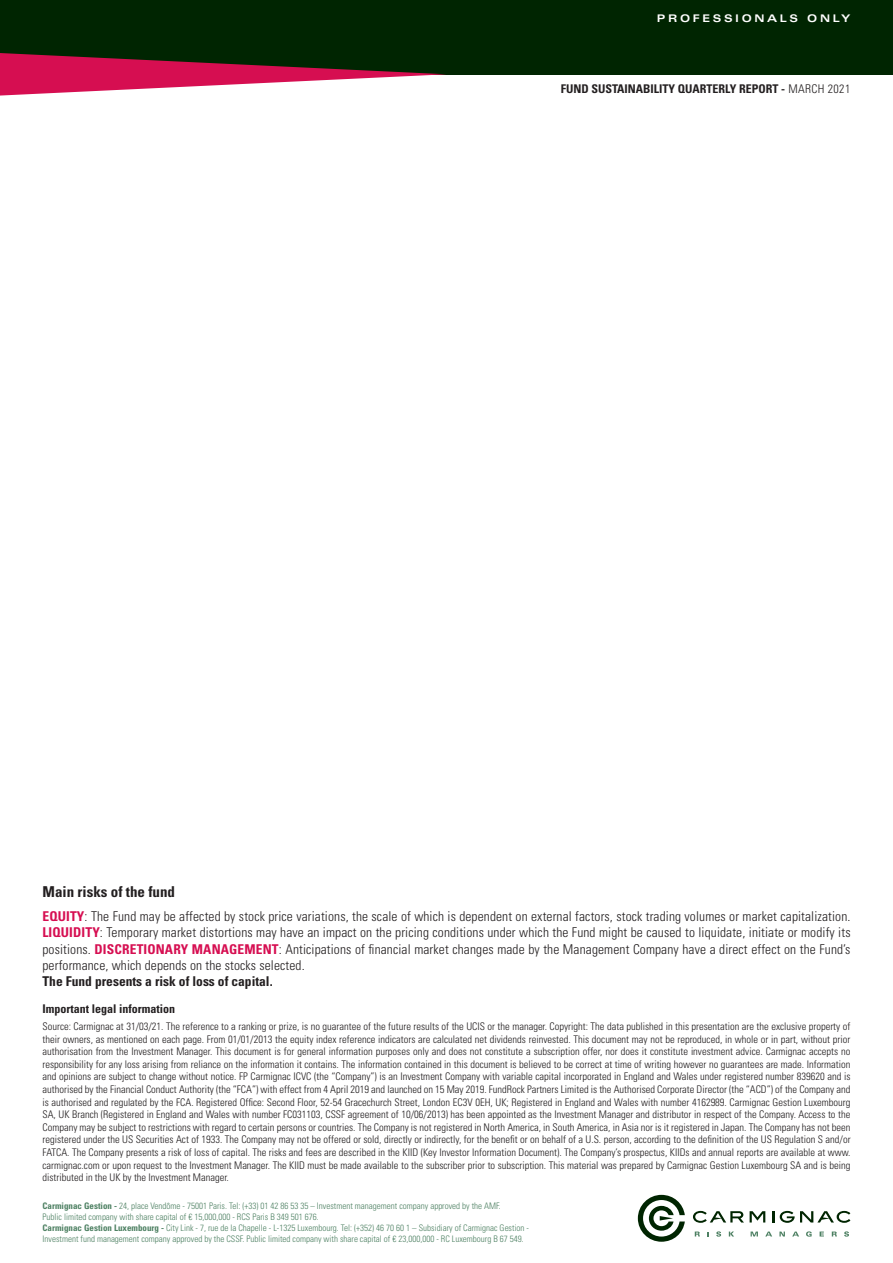
<style>
.page{position:relative;width:893px;height:1263px;background:#fff}
.page>*{position:absolute;margin:0;border:0;box-sizing:border-box;transform-origin:0 0}
.t1{font:700 condensed 15px "Univers LT Std";color:#231f20}
.t2{font:300 condensed 13.5px/16.2px "Univers LT Std";letter-spacing:.01em;color:#231f20;text-align:justify}
.t3{font:700 condensed 13.5px "Univers LT Std";color:#231f20}
.t4{font:700 condensed 12px "Univers LT Std";color:#231f20}
.t5{font:300 condensed 10.5px/12.6px "Univers LT Std";color:#231f20;text-align:justify}
.t6{font:700 expanded 10.5px "Univers LT Std";letter-spacing:.25em;color:#fff}
.t7{font:300 condensed 9px/10.8px "Univers LT Std";color:#4d8062}
.s1{font-weight:300}
.s2{font-weight:700;color:#d60e51}
.s3{font-weight:700}
</style>
<div class="page">
<svg style="left:695px;top:1231px;width:5px;height:5px"></svg>
<svg style="left:716px;top:1231px;width:5px;height:5px"></svg>
<svg style="left:729px;top:1231px;width:5px;height:5px"></svg>
<svg style="left:751px;top:1231px;width:7px;height:5px"></svg>
<svg style="left:765px;top:1231px;width:7px;height:5px"></svg>
<svg style="left:779px;top:1231px;width:6px;height:5px"></svg>
<svg style="left:792px;top:1231px;width:7px;height:5px"></svg>
<svg style="left:806px;top:1231px;width:6px;height:5px"></svg>
<svg style="left:820px;top:1231px;width:4px;height:5px"></svg>
<svg style="left:832px;top:1231px;width:5px;height:5px"></svg>
<svg style="left:844px;top:1231px;width:5px;height:5px"></svg>
<svg style="left:638px;top:1195px;width:47px;height:47px"></svg>
<svg style="left:750px;top:1211px;width:15px;height:11px"></svg>
<svg style="left:772px;top:1211px;width:2px;height:11px"></svg>
<svg style="left:693px;top:1211px;width:51px;height:12px"></svg>
<svg style="left:780px;top:1211px;width:70px;height:12px"></svg>
<div style="left:0;top:0;width:893px;height:74px;background:#002501"></div>
<svg style="left:0;top:53px;width:446px;height:43px"></svg>
<p class="t6" style="left:657px;top:13px;width:195px">PROFESSIONALS ONLY</p>
<p class="t4" style="left:561px;top:82px;width:291px">FUND SUSTAINABILITY QUARTERLY REPORT - <span class="s1">MARCH 2021</span></p>
<h1 class="t1" style="left:43px;top:882px;width:134px">Main risks of the fund</h1>
<p class="t2" style="left:43px;top:908px;width:810px"><span class="s2">EQUITY</span>: The Fund may be affected by stock price variations, the scale of which is dependent on external factors, stock trading volumes or market capitalization.<br><span class="s2">LIQUIDITY</span>: Temporary market distortions may have an impact on the pricing conditions under which the Fund might be caused to liquidate, initiate or modify its positions. <span class="s2">DISCRETIONARY MANAGEMENT</span>: Anticipations of financial market changes made by the Management Company have a direct effect on the Fund’s performance, which depends on the stocks selected.</p>
<p class="t3" style="left:43px;top:973px;width:232px">The Fund presents a risk of loss of capital.</p>
<p class="t4" style="left:43px;top:1001px;width:134px">Important legal information</p>
<p class="t5" style="left:43px;top:1020px;width:810px">Source: Carmignac at 31/03/21. The reference to a ranking or prize, is no guarantee of the future results of the UCIS or the manager. Copyright: The data published in this presentation are the exclusive property of their owners, as mentioned on each page. From 01/01/2013 the equity index reference indicators are calculated net dividends reinvested. This document may not be reproduced, in whole or in part, without prior authorisation from the Investment Manager. This document is for general information purposes only and does not constitute a subscription offer, nor does it constitute investment advice. Carmignac accepts no responsibility for any loss arising from reliance on the information it contains. The information contained in this document is believed to be correct at time of writing however no guarantees are made. Information and opinions are subject to change without notice. FP Carmignac ICVC (the “Company”) is an Investment Company with variable capital incorporated in England and Wales under registered number 839620 and is authorised by the Financial Conduct Authority (the “FCA”) with effect from 4 April 2019 and launched on 15 May 2019. FundRock Partners Limited is the Authorised Corporate Director (the “ACD”) of the Company and is authorised and regulated by the FCA. Registered Office: Second Floor, 52-54 Gracechurch Street, London EC3V 0EH, UK; Registered in England and Wales with number 4162989. Carmignac Gestion Luxembourg SA, UK Branch (Registered in England and Wales with number FC031103, CSSF agreement of 10/06/2013) has been appointed as the Investment Manager and distributor in respect of the Company. Access to the Company may be subject to restrictions with regard to certain persons or countries. The Company is not registered in North America, in South America, in Asia nor is it registered in Japan. The Company has not been registered under the US Securities Act of 1933. The Company may not be offered or sold, directly or indirectly, for the benefit or on behalf of a U.S. person, according to the definition of the US Regulation S and/or FATCA. The Company presents a risk of loss of capital. The risks and fees are described in the KIID (Key Investor Information Document). The Company’s prospectus, KIIDs and annual reports are available at www. carmignac.com or upon request to the Investment Manager. The KIID must be made available to the subscriber prior to subscription. This material was prepared by Carmignac Gestion Luxembourg SA and is being distributed in the UK by the Investment Manager.</p>
<p class="t7" style="left:43px;top:1201px;width:488px"><span class="s3">Carmignac Gestion -</span> 24, place Vendôme - 75001 Paris. Tel: (+33) 01 42 86 53 35 – Investment management company approved by the AMF.<br>Public limited company with share capital of € 15,000,000 - RCS Paris B 349 501 676.<br><span class="s3">Carmignac Gestion Luxembourg -</span> City Link - 7, rue de la Chapelle - L-1325 Luxembourg. Tel: (+352) 46 70 60 1 – Subsidiary of Carmignac Gestion - Investment fund management company approved by the CSSF. Public limited company with share capital of € 23,000,000 - RC Luxembourg B 67 549.</p>
</div>
